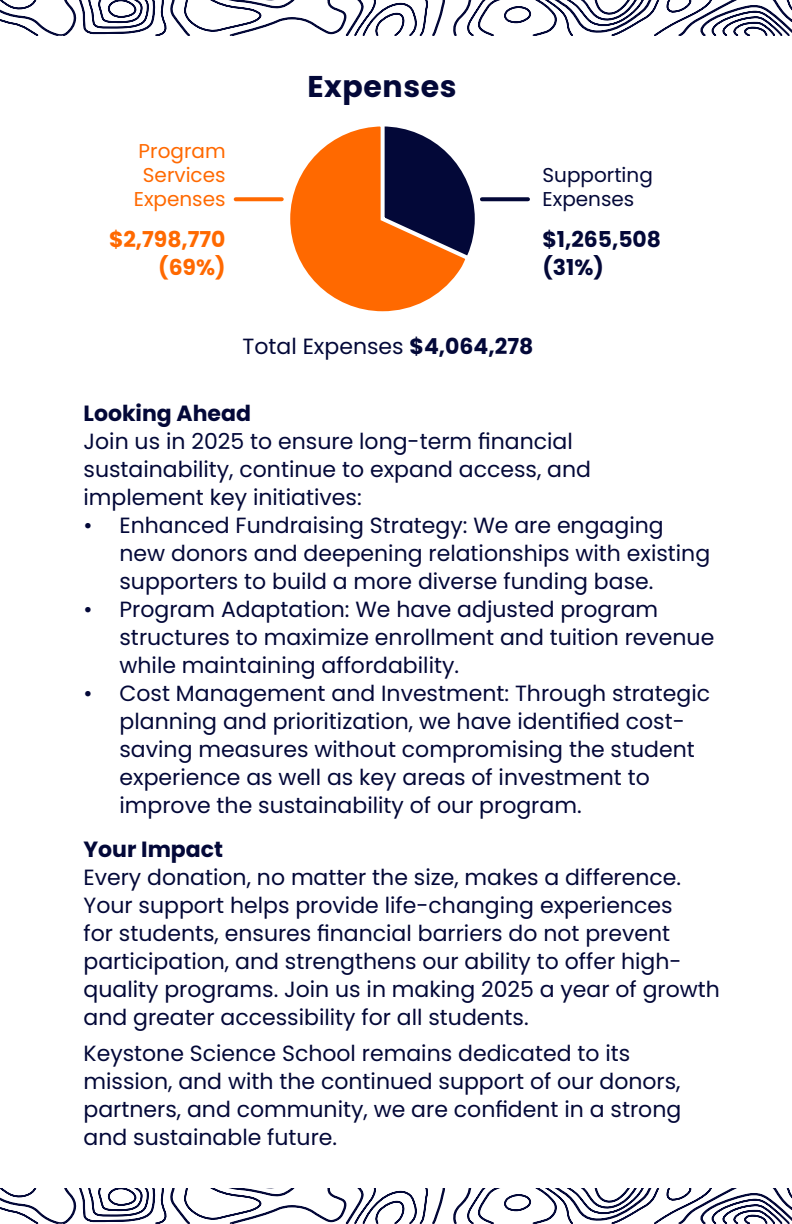
<style>
.page{position:relative;width:792px;height:1224px;background:#fff}
.page>*{position:absolute;margin:0;border:0;box-sizing:border-box;transform-origin:0 0}
.t1{font:700 30px "Poppins";letter-spacing:.02em;color:#030838}
.t2{font:22px/28px "Poppins";color:#030838}
.t3{font:700 22px "Poppins";color:#030838}
.t4{font:700 21.8px/28px "Poppins";color:#ff6900;text-align:right}
.t5{font:700 21.8px/28px "Poppins";color:#030838}
.t6{font:20px/24px "Poppins";color:#ff6900;text-align:center}
.t7{font:20px/24px "Poppins";color:#030838}
.s1{font-weight:700}
</style>
<div class="page">
<svg style="left:0;top:0;width:792px;height:36px"></svg>
<svg style="left:0;top:1188px;width:792px;height:36px"></svg>
<svg style="left:290px;top:126px;width:183px;height:186px"></svg>
<svg style="left:236px;top:197px;width:46px;height:4px"></svg>
<svg style="left:482px;top:197px;width:46px;height:4px"></svg>
<p class="t6" style="left:134px;top:139px;width:93px">Program<br>Services<br>Expenses</p>
<h1 class="t1" style="left:307px;top:69px;width:151px">Expenses</h1>
<p class="t7" style="left:543px;top:163px;width:112px">Supporting<br>Expenses</p>
<p class="t4" style="left:109px;top:225px;width:118px">$2,798,770 (69%)</p>
<p class="t5" style="left:543px;top:225px;width:120px">$1,265,508 (31%)</p>
<p class="t2" style="left:243px;top:333px;width:292px">Total Expenses <span class="s1">$4,064,278</span></p>
<p class="t3" style="left:84px;top:401px;width:169px">Looking Ahead</p>
<p class="t2" style="left:84px;top:428px;width:509px">Join us in 2025 to ensure long-term financial sustainability, continue to expand access, and implement key initiatives:</p>
<p class="t2" style="left:120px;top:512px;width:592px;text-indent:-36px">• Enhanced Fundraising Strategy: We are engaging new donors and deepening relationships with existing supporters to build a more diverse funding base.</p>
<p class="t2" style="left:120px;top:596px;width:596px;text-indent:-36px">• Program Adaptation: We have adjusted program structures to maximize enrollment and tuition revenue while maintaining affordability.</p>
<p class="t2" style="left:120px;top:680px;width:592px;text-indent:-36px">• Cost Management and Investment: Through strategic planning and prioritization, we have identified cost&shy;saving measures without compromising the student experience as well as key areas of investment to improve the sustainability of our program.</p>
<p class="t3" style="left:84px;top:837px;width:141px">Your Impact</p>
<p class="t2" style="left:84px;top:864px;width:638px">Every donation, no matter the size, makes a difference.<br>Your support helps provide life-changing experiences<br>for students, ensures financial barriers do not prevent participation, and strengthens our ability to offer high&shy;quality programs. Join us in making 2025 a year of growth and greater accessibility for all students.</p>
<p class="t2" style="left:84px;top:1040px;width:599px">Keystone Science School remains dedicated to its mission, and with the continued support of our donors, partners, and community, we are confident in a strong and sustainable future.</p>
</div>
